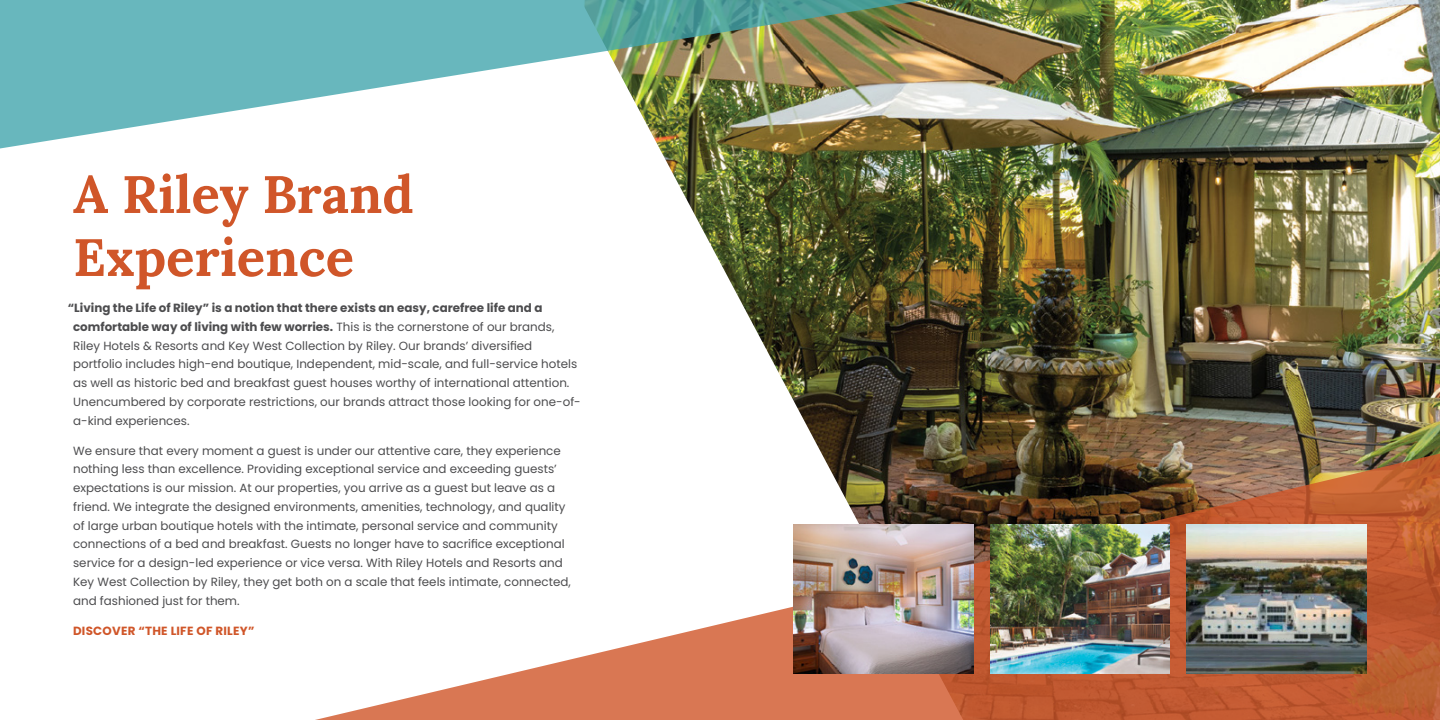
<style>
.page{position:relative;width:1440px;height:720px;background:#fff}
.page>*{position:absolute;margin:0;border:0;box-sizing:border-box;transform-origin:0 0}
.t1{font:700 52.5px/63px "Lora";color:#d05629}
.t2{font:11.88px/18.8px "Poppins";color:#4d4d4f}
.t3{font:700 11.88px "Poppins";letter-spacing:.02em;color:#d05629}
.s1{font-weight:700}
</style>
<div class="page">
<img style="left:661px;top:0;width:779px;height:448px">
<svg style="left:315px;top:448px;width:1125px;height:272px"></svg>
<img style="left:0;top:0;width:1064px;height:152px">
<img style="left:793px;top:525px;width:180px;height:148px">
<img style="left:990px;top:525px;width:180px;height:148px">
<img style="left:1187px;top:525px;width:180px;height:148px">
<h1 class="t1" style="left:73px;top:158px;width:342px">A Riley Brand<br>Experience</h1>
<p class="t2" style="left:73px;top:299px;width:509px;text-indent:-5px"><span class="s1">“Living the Life of Riley” is a notion that there exists an easy, carefree life and a comfortable way of living with few worries.</span> This is the cornerstone of our brands, Riley Hotels &amp; Resorts and Key West Collection by Riley. Our brands’ diversified portfolio includes high-end boutique, Independent, mid-scale, and full-service hotels as well as historic bed and breakfast guest houses worthy of international attention.<br>Unencumbered by corporate restrictions, our brands attract those looking for one-of&shy;a-kind experiences.</p>
<p class="t2" style="left:73px;top:441px;width:499px">We ensure that every moment a guest is under our attentive care, they experience nothing less than excellence. Providing exceptional service and exceeding guests’ expectations is our mission. At our properties, you arrive as a guest but leave as a friend. We integrate the designed environments, amenities, technology, and quality of large urban boutique hotels with the intimate, personal service and community connections of a bed and breakfast. Guests no longer have to sacrifice exceptional service for a design-led experience or vice versa. With Riley Hotels and Resorts and Key West Collection by Riley, they get both on a scale that feels intimate, connected, and fashioned just for them.</p>
<p class="t3" style="left:73px;top:624px;width:183px">DISCOVER “THE LIFE OF RILEY”</p>
</div>
